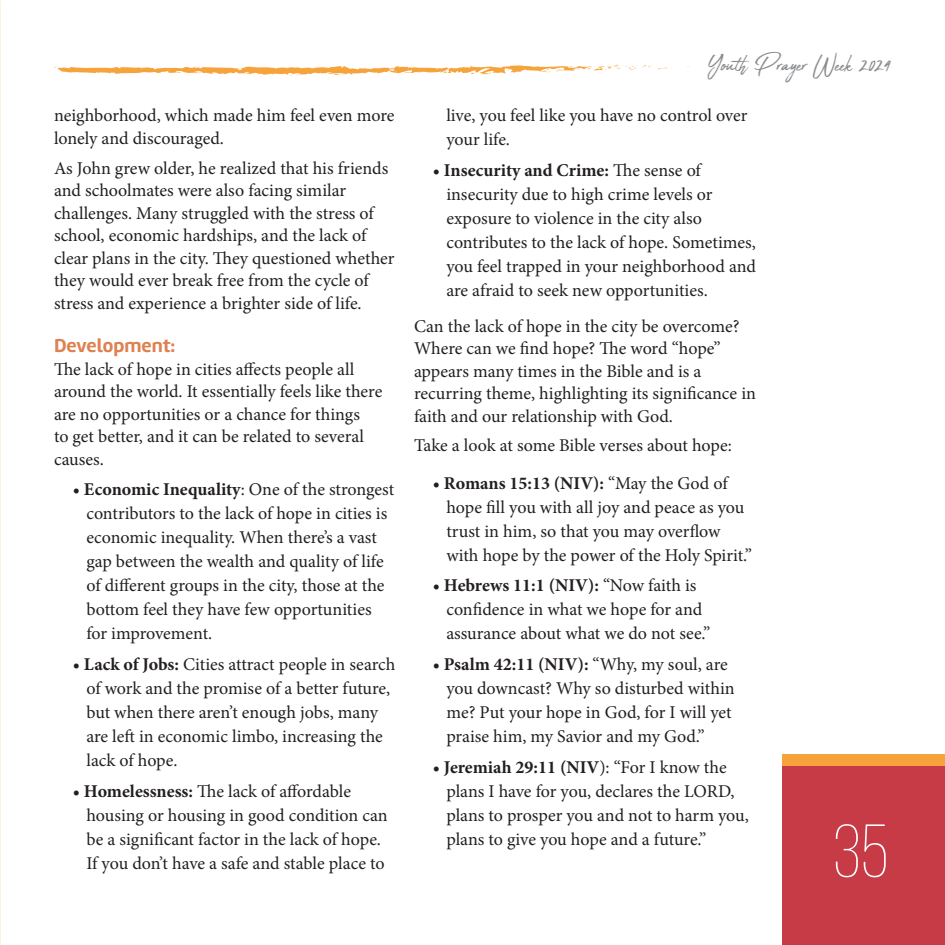
<style>
.page{position:relative;width:945px;height:945px;background:#fff}
.page>*{position:absolute;margin:0;border:0;box-sizing:border-box;transform-origin:0 0}
.t1{font:300 75px "Bebas Neue";color:#fff}
.t2{font:30px "Abuget";color:#8a8c8f}
.Subtítulo_1{font:700 19.5px "Marine";color:#de8150}
.Columna{font:18px/24px "Minion Pro";letter-spacing:-.005em;color:#231f20}
.s1{font-weight:700}
</style>
<div class="page">
<div style="left:782px;top:766px;width:163px;height:179px;background:#c73b47"></div>
<div style="left:782px;top:754px;width:163px;height:12px;background:#f7a33b"></div>
<svg style="left:642px;top:65px;width:30px;height:5px"></svg>
<svg style="left:54px;top:65px;width:582px;height:10px"></svg>
<img style="left:0;top:0;width:1px;height:945px">
<p class="Columna" style="left:54px;top:104px;width:342px;line-height:23.2px">neighborhood, which made him feel even more lonely and discouraged.</p>
<p class="Columna" style="left:54px;top:157px;width:342px;line-height:22.5px">As John grew older, he realized that his friends and schoolmates were also facing similar challenges. Many struggled with the stress of school, economic hardships, and the lack of clear plans in the city. They questioned whether they would ever break free from the cycle of stress and experience a brighter side of life.</p>
<p class="Subtítulo_1" style="left:54px;top:333px;width:123px">Development:</p>
<p class="Columna" style="left:54px;top:358px;width:330px;line-height:22.5px">The lack of hope in cities affects people all around the world. It essentially feels like there are no opportunities or a chance for things<br>to get better, and it can be related to several causes.</p>
<p class="Columna" style="left:86px;top:478px;width:309px;text-indent:-14px"><span class="s1">• Economic Inequality</span>: One of the strongest contributors to the lack of hope in cities is economic inequality. When there’s a vast gap between the wealth and quality of life of different groups in the city, those at the bottom feel they have few opportunities for improvement.</p>
<p class="Columna" style="left:86px;top:653px;width:310px;text-indent:-14px"><span class="s1">• Lack of Jobs:</span> Cities attract people in search of work and the promise of a better future, but when there aren’t enough jobs, many are left in economic limbo, increasing the lack of hope.</p>
<p class="Columna" style="left:86px;top:779px;width:303px;text-indent:-14px"><span class="s1">• Homelessness:</span> The lack of affordable housing or housing in good condition can be a significant factor in the lack of hope.<br>If you don’t have a safe and stable place to</p>
<h2 class="t2" style="left:708px;top:47px;width:185px">Youth Prayer Week 2024</h2>
<p class="Columna" style="left:446px;top:103px;width:303px">live, you feel like you have no control over your life.</p>
<p class="Columna" style="left:446px;top:158px;width:311px;text-indent:-14px"><span class="s1">• Insecurity and Crime:</span> The sense of insecurity due to high crime levels or exposure to violence in the city also contributes to the lack of hope. Sometimes, you feel trapped in your neighborhood and are afraid to seek new opportunities.</p>
<p class="Columna" style="left:414px;top:315px;width:344px;line-height:22.5px">Can the lack of hope in the city be overcome?<br>Where can we find hope? The word “hope” appears many times in the Bible and is a recurring theme, highlighting its significance in faith and our relationship with God.</p>
<p class="Columna" style="left:414px;top:433px;width:319px">Take a look at some Bible verses about hope:</p>
<p class="Columna" style="left:446px;top:471px;width:307px;text-indent:-14px"><span class="s1">• Romans 15:13 (NIV):</span> “May the God of hope fill you with all joy and peace as you trust in him, so that you may overflow with hope by the power of the Holy Spirit.”</p>
<p class="Columna" style="left:446px;top:574px;width:265px;text-indent:-14px"><span class="s1">• Hebrews 11:1 (NIV):</span> “Now faith is confidence in what we hope for and assurance about what we do not see.”</p>
<p class="Columna" style="left:446px;top:652px;width:290px;text-indent:-14px"><span class="s1">• Psalm 42:11 (NIV):</span> “Why, my soul, are you downcast? Why so disturbed within me? Put your hope in God, for I will yet praise him, my Savior and my God.”</p>
<p class="Columna" style="left:446px;top:755px;width:304px;text-indent:-14px"><span class="s1">• Jeremiah 29:11 (NIV</span>): “For I know the plans I have for you, declares the LORD, plans to prosper you and not to harm you, plans to give you hope and a future.”</p>
<h1 class="t1" style="left:833px;top:811px;width:57px">35</h1>
</div>
